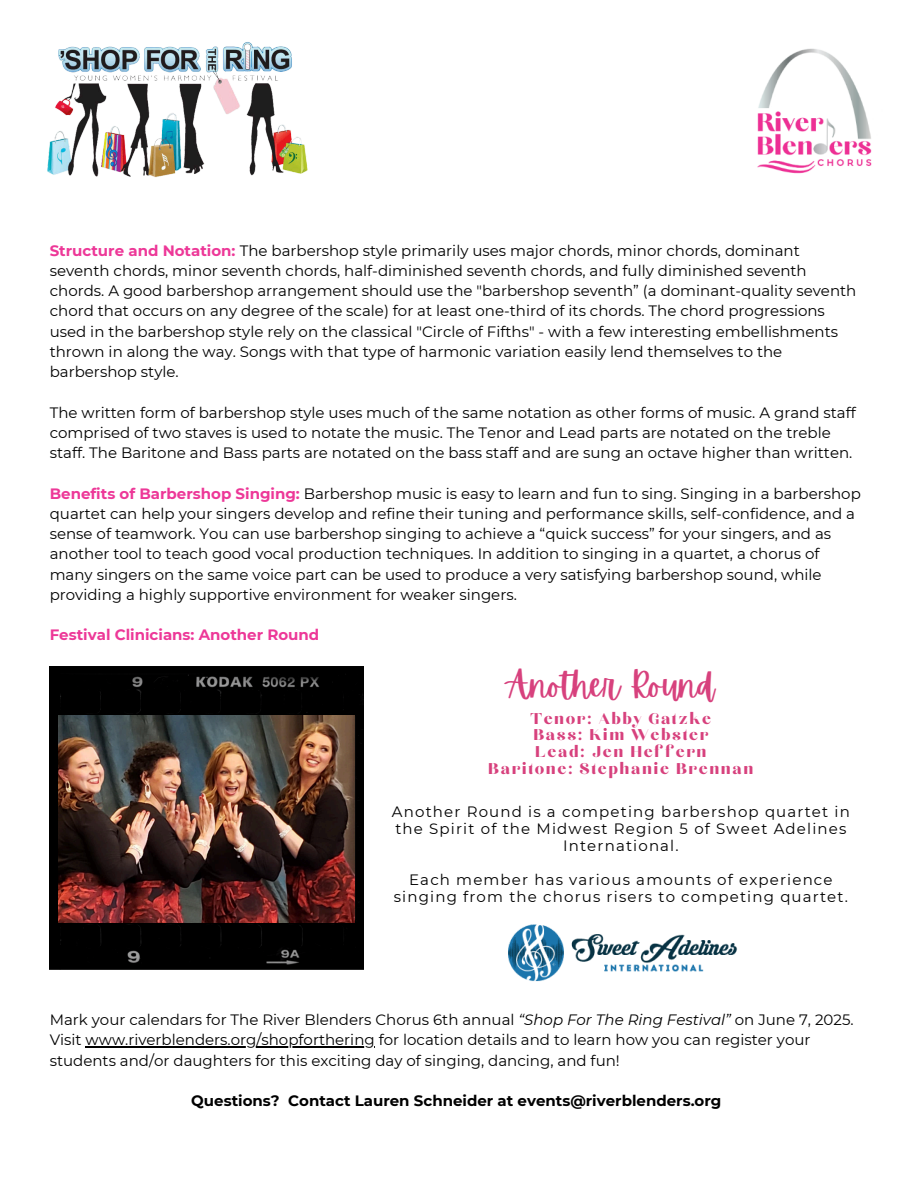
<style>
.page{position:relative;width:918px;height:1188px;background:#fff}
.page>*{position:absolute;margin:0;border:0;box-sizing:border-box;transform-origin:0 0}
.t1{font:33.6px "Apricots";color:#d7417d}
.t2{font:19.5px/16.8px "Chloe";letter-spacing:.075em;color:#d7417d;text-align:center}
.t3{font:15px/20.2px "Montserrat";color:#000}
.t4{font:15px/16.8px "Montserrat";letter-spacing:.075em;color:#000;text-align:center}
.t5{font:700 15px "Montserrat";color:#000}
.t6{font:700 15px "Montserrat";color:#ed3898}
.s1{font-weight:700;color:#ed3898}
.s2{font-style:italic}
</style>
<div class="page">
<hr style="left:86px;top:1046px;width:289px;height:2px;background:#000">
<div style="left:50px;top:667px;width:313px;height:302px;background:#000"></div>
<img style="left:58px;top:715px;width:297px;height:207px">
<img style="left:757px;top:48px;width:115px;height:126px">
<img style="left:47px;top:42px;width:261px;height:135px">
<img style="left:508px;top:924px;width:229px;height:58px">
<p class="t3" style="left:50px;top:240px;width:808px"><span class="s1">Structure and Notation:</span> The barbershop style primarily uses major chords, minor chords, dominant seventh chords, minor seventh chords, half-diminished seventh chords, and fully diminished seventh chords. A good barbershop arrangement should use the "barbershop seventh” (a dominant-quality seventh chord that occurs on any degree of the scale) for at least one-third of its chords. The chord progressions used in the barbershop style rely on the classical "Circle of Fifths" - with a few interesting embellishments thrown in along the way. Songs with that type of harmonic variation easily lend themselves to the barbershop style.</p>
<p class="t3" style="left:50px;top:402px;width:808px">The written form of barbershop style uses much of the same notation as other forms of music. A grand staff</p>
<p class="t3" style="left:50px;top:422px;width:804px">comprised of two staves is used to notate the music. The Tenor and Lead parts are notated on the treble staff. The Baritone and Bass parts are notated on the bass staff and are sung an octave higher than written.</p>
<p class="t3" style="left:50px;top:483px;width:813px"><span class="s1">Benefits of Barbershop Singing:</span> Barbershop music is easy to learn and fun to sing. Singing in a barbershop</p>
<p class="t3" style="left:50px;top:503px;width:807px">quartet can help your singers develop and refine their tuning and performance skills, self-confidence, and a</p>
<p class="t3" style="left:50px;top:524px;width:783px">sense of teamwork. You can use barbershop singing to achieve a “quick success” for your singers, and as</p>
<p class="t3" style="left:50px;top:544px;width:773px">another tool to teach good vocal production techniques. In addition to singing in a quartet, a chorus of many singers on the same voice part can be used to produce a very satisfying barbershop sound, while providing a highly supportive environment for weaker singers.</p>
<p class="t6" style="left:50px;top:626px;width:271px">Festival Clinicians: Another Round</p>
<p class="t1" style="left:507px;top:666px;width:210px">Another Round</p>
<p class="t2" style="left:488px;top:710px;width:267px">Tenor: Abby Gatzke<br>Bass: Kim Webster<br>Lead: Jen Heffern<br>Baritone: Stephanie Brennan</p>
<p class="t4" style="left:392px;top:804px;width:459px">Another Round is a competing barbershop quartet in the Spirit of the Midwest Region 5 of Sweet Adelines<br>International.</p>
<h3 class="t4" style="left:394px;top:871px;width:456px">Each member has various amounts of experience singing from the chorus risers to competing quartet.</h3>
<p class="t3" style="left:50px;top:1010px;width:805px">Mark your calendars for The River Blenders Chorus 6th annual <span class="s2">“Shop For The Ring Festival”</span> on June 7, 2025.<br>Visit www.riverblenders.org/shopforthering for location details and to learn how you can register your</p>
<h3 class="t3" style="left:50px;top:1050px;width:572px">students and/or daughters for this exciting day of singing, dancing, and fun!</h3>
<h3 class="t5" style="left:191px;top:1092px;width:532px">Questions? Contact Lauren Schneider at events@riverblenders.org</h3>
</div>
